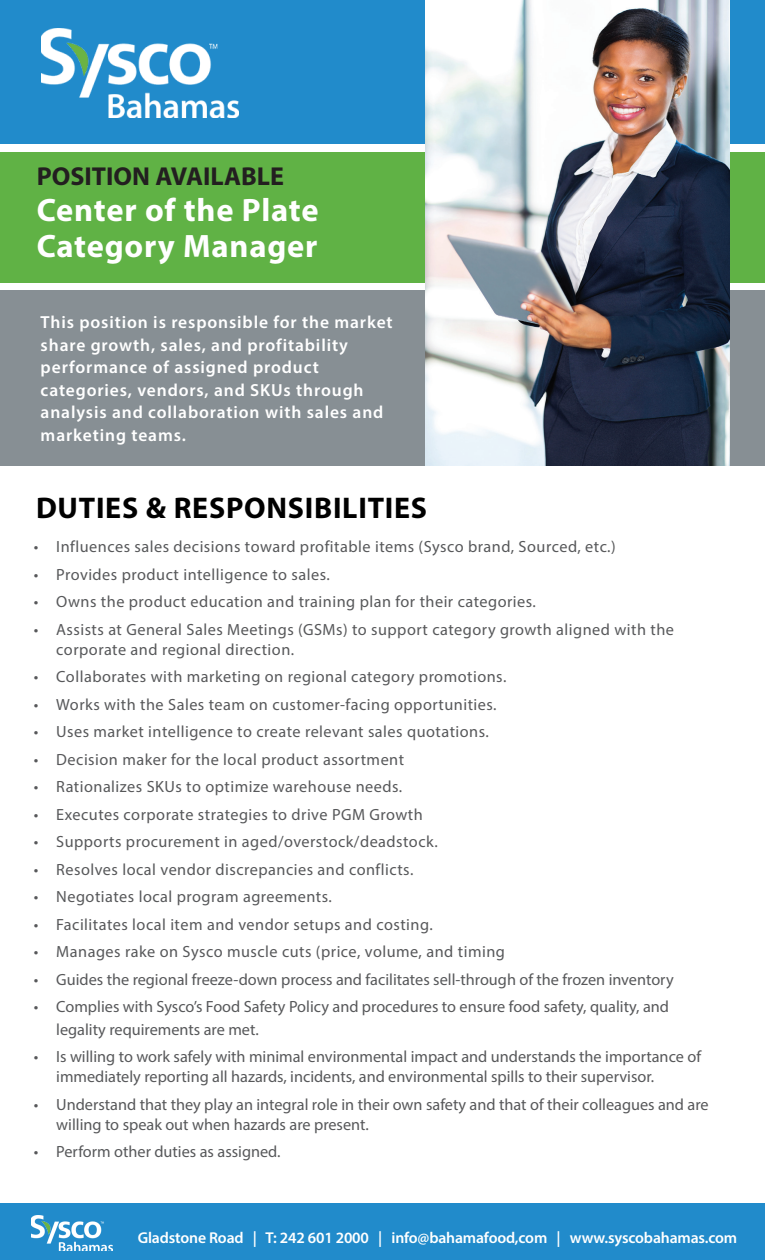
<style>
.page{position:relative;width:765px;height:1260px;background:#fff}
.page>*{position:absolute;margin:0;border:0;box-sizing:border-box;transform-origin:0 0}
.t1{font:700 32.5px/36px "Myriad Pro";letter-spacing:.025em;color:#fff}
.t2{font:700 30px "Myriad Pro";letter-spacing:.025em;color:#000}
.t3{font:700 26px "Myriad Pro";color:#231f20}
.t4{font:600 17.5px/22.5px "Myriad Pro";letter-spacing:.05em;color:#fff}
.t5{font:16.25px/20px "Myriad Pro";letter-spacing:.025em;color:#57585a}
.t6{font:16.25px/20px "Myriad Pro";color:#57585a}
.t7{font:600 15.75px "Myriad Pro";letter-spacing:-.01em;color:#fff}
</style>
<div class="page">
<div style="left:0;top:0;width:765px;height:144px;background:#218bcb"></div>
<div style="left:0;top:152px;width:765px;height:131px;background:#60b245"></div>
<div style="left:0;top:290px;width:765px;height:176px;background:#878f94"></div>
<img style="left:425px;top:0;width:304px;height:466px">
<div style="left:0;top:1204px;width:765px;height:56px;background:#218bcb"></div>
<img style="left:31px;top:1215px;width:81px;height:36px">
<img style="left:41px;top:29px;width:198px;height:88px">
<h3 class="t3" style="left:37px;top:160px;width:249px">POSITION AVAILABLE</h3>
<h1 class="t1" style="left:37px;top:191px;width:283px">Center of the Plate<br>Category Manager</h1>
<p class="t4" style="left:41px;top:311px;width:354px">This position is responsible for the market share growth, sales, and profitability performance of assigned product categories, vendors, and SKUs through analysis and collaboration with sales and marketing teams.</p>
<h2 class="t2" style="left:36px;top:488px;width:393px">DUTIES &amp; RESPONSIBILITIES</h2>
<p class="t5" style="left:34px;top:536px;width:584px">• Influences sales decisions toward profitable items (Sysco brand, Sourced, etc.)</p>
<p class="t5" style="left:34px;top:564px;width:298px">• Provides product intelligence to sales.</p>
<p class="t5" style="left:34px;top:591px;width:504px">• Owns the product education and training plan for their categories.</p>
<p class="t5" style="left:56px;top:619px;width:619px;text-indent:-23px">• Assists at General Sales Meetings (GSMs) to support category growth aligned with the corporate and regional direction.</p>
<p class="t5" style="left:34px;top:666px;width:474px">• Collaborates with marketing on regional category promotions.</p>
<p class="t5" style="left:34px;top:694px;width:464px">• Works with the Sales team on customer-facing opportunities.</p>
<p class="t5" style="left:34px;top:721px;width:457px">• Uses market intelligence to create relevant sales quotations.</p>
<p class="t5" style="left:34px;top:749px;width:372px">• Decision maker for the local product assortment</p>
<p class="t5" style="left:34px;top:776px;width:370px">• Rationalizes SKUs to optimize warehouse needs.</p>
<p class="t5" style="left:34px;top:804px;width:391px">• Executes corporate strategies to drive PGM Growth</p>
<p class="t5" style="left:34px;top:831px;width:406px">• Supports procurement in aged/overstock/deadstock.</p>
<p class="t5" style="left:34px;top:859px;width:381px">• Resolves local vendor discrepancies and conflicts.</p>
<p class="t5" style="left:34px;top:886px;width:300px">• Negotiates local program agreements.</p>
<p class="t5" style="left:34px;top:914px;width:400px">• Facilitates local item and vendor setups and costing.</p>
<p class="t5" style="left:34px;top:941px;width:473px">• Manages rake on Sysco muscle cuts (price, volume, and timing</p>
<p class="t6" style="left:34px;top:969px;width:641px">• Guides the regional freeze-down process and facilitates sell-through of the frozen inventory</p>
<p class="t6" style="left:56px;top:995px;width:614px;line-height:22.5px;text-indent:-23px">• Complies with Sysco’s Food Safety Policy and procedures to ensure food safety, quality, and legality requirements are met.</p>
<p class="t6" style="left:56px;top:1046px;width:646px;text-indent:-23px">• Is willing to work safely with minimal environmental impact and understands the importance of immediately reporting all hazards, incidents, and environmental spills to their supervisor.</p>
<p class="t6" style="left:56px;top:1094px;width:654px;text-indent:-23px">• Understand that they play an integral role in their own safety and that of their colleagues and are willing to speak out when hazards are present.</p>
<p class="t6" style="left:34px;top:1141px;width:248px">• Perform other duties as assigned.</p>
<p class="t7" style="left:138px;top:1227px;width:601px">Gladstone Road | T: 242 601 2000 | info@bahamafood,com | www.syscobahamas.com</p>
</div>
